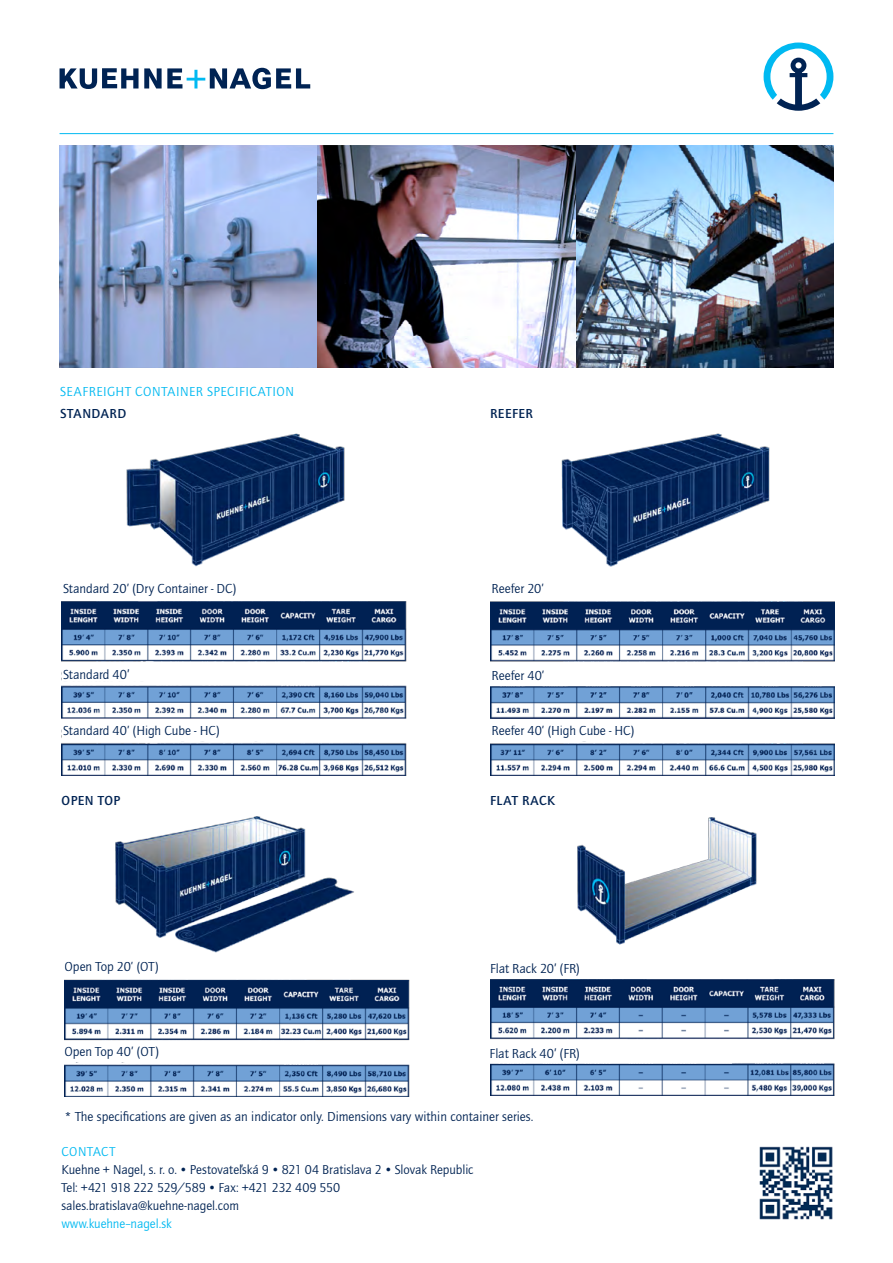
<style>
.page{position:relative;width:893px;height:1263px;background:#fff}
.page>*{position:absolute;margin:0;border:0;box-sizing:border-box;transform-origin:0 0}
.t1{font:13.5px "Quay Sans ITC Std";color:#002353}
.t2{font:13.5px "Quay Sans ITC Std";letter-spacing:.035em;color:#00b9f1}
.t3{font:500 13.5px "Quay Sans ITC Std";letter-spacing:.035em;color:#002353}
.t4{font:13.35px/18px "Quay Sans ITC Std";letter-spacing:-.005em;color:#002353}
.t5{font:13.35px "Quay Sans ITC Std";letter-spacing:.005em;color:#00b9f1}
</style>
<div class="page">
<hr style="left:60px;top:133px;width:773px;height:1px;background:#00b9f1">
<svg style="left:764px;top:43px;width:69px;height:68px"></svg>
<svg style="left:60px;top:68px;width:250px;height:21px"></svg>
<img style="left:60px;top:146px;width:774px;height:221px">
<img style="left:490px;top:979px;width:345px;height:117px">
<img style="left:65px;top:979px;width:345px;height:117px">
<img style="left:490px;top:601px;width:344px;height:175px">
<img style="left:62px;top:601px;width:345px;height:175px">
<img style="left:561px;top:433px;width:209px;height:134px">
<img style="left:126px;top:433px;width:219px;height:134px">
<img style="left:577px;top:817px;width:180px;height:128px">
<div style="left:62px;top:668px;width:243px;height:13px;background:#fff"></div>
<div style="left:62px;top:725px;width:243px;height:16px;background:#fff"></div>
<div style="left:491px;top:670px;width:242px;height:14px;background:#fff"></div>
<div style="left:491px;top:725px;width:242px;height:16px;background:#fff"></div>
<div style="left:489px;top:1047px;width:242px;height:16px;background:#fff"></div>
<img style="left:115px;top:816px;width:239px;height:137px">
<div style="left:64px;top:1046px;width:242px;height:15px;background:#fff"></div>
<img style="left:759px;top:1146px;width:74px;height:74px">
<p class="t2" style="left:60px;top:383px;width:235px">seafreight container specification</p>
<p class="t3" style="left:60px;top:405px;width:68px">STANDARD</p>
<p class="t3" style="left:490px;top:405px;width:44px">REEFER</p>
<p class="t1" style="left:63px;top:581px;width:175px">Standard 20’ (Dry Container - DC)</p>
<p class="t1" style="left:492px;top:581px;width:54px">Reefer 20’</p>
<p class="t1" style="left:63px;top:666px;width:68px">Standard 40’</p>
<p class="t1" style="left:492px;top:668px;width:55px">Reefer 40’</p>
<p class="t1" style="left:63px;top:723px;width:158px">Standard 40’ (H igh Cube - HC)</p>
<p class="t1" style="left:492px;top:723px;width:144px">Reefer 40’ (H igh Cube - HC)</p>
<p class="t3" style="left:62px;top:793px;width:60px">OPEN TOP</p>
<p class="t3" style="left:490px;top:793px;width:67px">FLAT RACK</p>
<p class="t1" style="left:65px;top:959px;width:95px">Open Top 20’ (OT)</p>
<p class="t1" style="left:490px;top:960px;width:91px">Flat Rack 20’ (FR)</p>
<p class="t1" style="left:64px;top:1044px;width:96px">Open Top 40’ (OT)</p>
<p class="t1" style="left:490px;top:1045px;width:92px">Flat Rack 40’ (FR)</p>
<p class="t1" style="left:64px;top:1108px;width:470px">* The specifications are given as an indicator only. Dimensions vary within container series.</p>
<p class="t5" style="left:61px;top:1144px;width:56px">ContaCt</p>
<p class="t4" style="left:61px;top:1160px;width:414px">Kuehne + Nagel, s. r. o. • Pestovateľská 9 • 821 04 Bratislava 2 • Slovak Republic<br>Tel: +421 918 222 529/589 • Fax: +421 232 409 550 sales.bratislava@kuehne-nagel.com</p>
<p class="t5" style="left:61px;top:1216px;width:112px">www.kuehne–nagel.sk</p>
</div>
